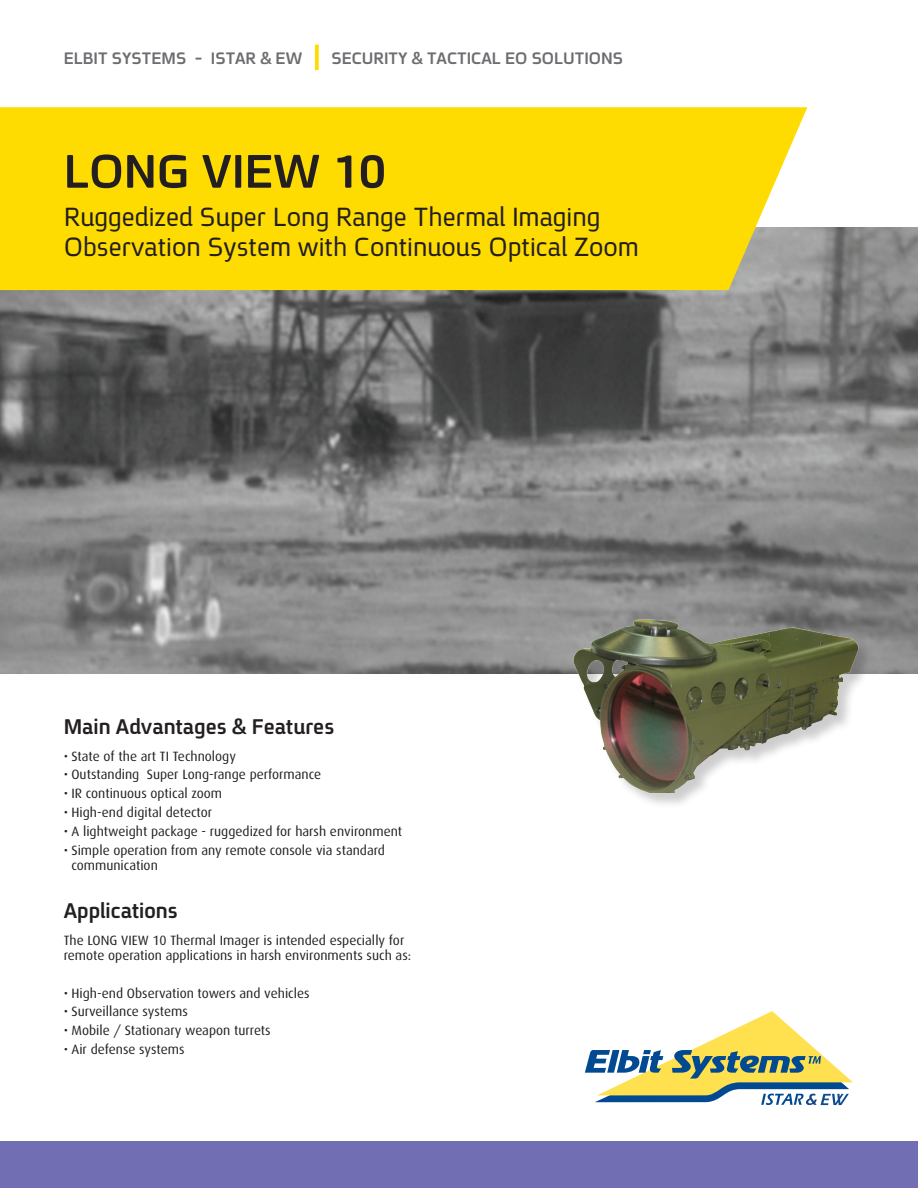
<style>
.page{position:relative;width:918px;height:1188px;background:#fff}
.page>*{position:absolute;margin:0;border:0;box-sizing:border-box;transform-origin:0 0}
.t1{font:700 51px "Fb Spoiler Eng";color:#231f20}
.t2{font:28.5px/30px "Fb Spoiler Eng";color:#231f20}
.t3{font:700 23.1px "Fb Spoiler Eng";color:#231f20}
.t4{font:700 18px "Fb Spoiler Eng";color:#6c6d70}
.t5{font:13.5px/18.9px "Dax";color:#231f20}
</style>
<div class="page">
<img style="left:0;top:227px;width:918px;height:447px">
<div style="left:0;top:107px;width:807px;height:183px;background:#ffdc01"></div>
<div style="left:0;top:1141px;width:918px;height:47px;background:#716eb3"></div>
<img style="left:553px;top:572px;width:338px;height:232px">
<svg style="left:315px;top:45px;width:4px;height:25px"></svg>
<svg style="left:585px;top:1011px;width:268px;height:94px"></svg>
<h3 class="t4" style="left:64px;top:49px;width:124px">ELBIT SYSTEMS</h3>
<h3 class="t4" style="left:195px;top:49px;width:9px">-</h3>
<h3 class="t4" style="left:211px;top:49px;width:93px">ISTAR &amp; EW</h3>
<h3 class="t4" style="left:331px;top:49px;width:293px">SECURITY &amp; TACTICAL EO SOLUTIONS</h3>
<h1 class="t1" style="left:64px;top:146px;width:324px">LONG VIEW 10</h1>
<h2 class="t2" style="left:64px;top:203px;width:577px">Ruggedized Super Long Range Thermal Imaging<br>Observation System with Continuous Optical Zoom</h2>
<h3 class="t3" style="left:64px;top:715px;width:272px">Main Advantages &amp; Features</h3>
<p class="t5" style="left:147px;top:747px;width:176px;text-indent:-83px">• State of the art TI Technology<br>Super Long-range performance</p>
<p class="t5" style="left:64px;top:765px;width:77px">• Outstanding</p>
<p class="t5" style="left:64px;top:784px;width:160px">• IR continuous optical zoom</p>
<p class="t5" style="left:64px;top:803px;width:340px">• High-end digital detector<br>A• lightweight package - ruggedized for harsh environment</p>
<p class="t5" style="left:71px;top:843px;width:315px;line-height:15px;text-indent:-8px">• Simple operation from any remote console via standard communication</p>
<h3 class="t3" style="left:64px;top:899px;width:115px">Applications</h3>
<p class="t5" style="left:64px;top:933px;width:349px;line-height:15px">The LONG VIEW 10 Thermal Imager is intended especially for remote operation applications in harsh environments such as:</p>
<p class="t5" style="left:64px;top:984px;width:247px">• High-end Observation towers and vehicles</p>
<p class="t5" style="left:64px;top:1002px;width:126px">• Surveillance systems</p>
<p class="t5" style="left:64px;top:1021px;width:208px">• Mobile / Stationary weapon turrets</p>
<p class="t5" style="left:64px;top:1040px;width:122px">• Air defense systems</p>
</div>
